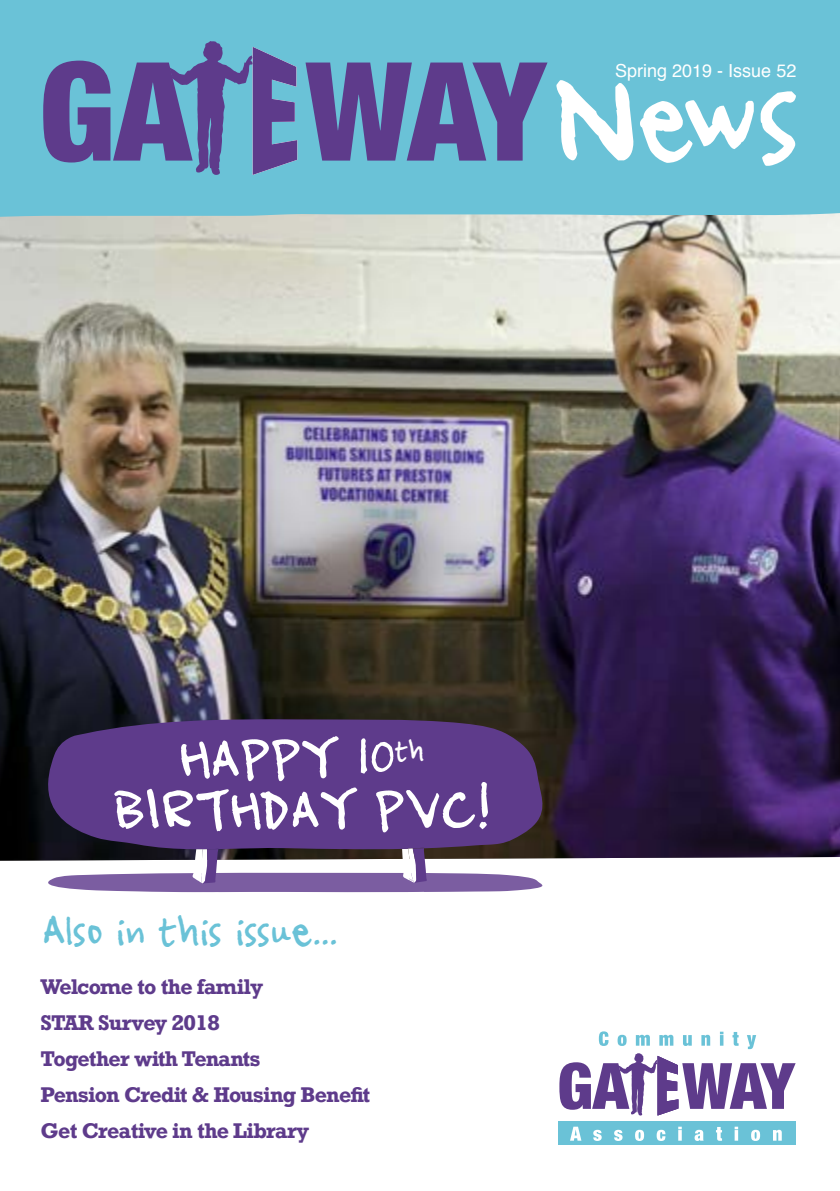
<style>
.page{position:relative;width:840px;height:1191px;background:#fff}
.page>*{position:absolute;margin:0;border:0;box-sizing:border-box;transform-origin:0 0}
.t1{font:58.8px/51.2px "Ampersand";color:#fff;text-align:center}
.t2{font:46px "Ampersand";color:#6ac2d7}
.t3{font:700 20px/36px "Rockwell";letter-spacing:-.03em;color:#5e3b8b}
.t4{font:18px "Helvetica";color:#fff}
</style>
<div class="page">
<img style="left:0;top:218px;width:839px;height:642px">
<div style="left:558px;top:1121px;width:237px;height:24px;background:#6ac2d7"></div>
<svg style="left:570px;top:1126px;width:11px;height:14px"></svg>
<svg style="left:593px;top:1129px;width:8px;height:12px"></svg>
<svg style="left:614px;top:1129px;width:8px;height:12px"></svg>
<svg style="left:635px;top:1129px;width:8px;height:12px"></svg>
<svg style="left:656px;top:1129px;width:9px;height:12px"></svg>
<svg style="left:678px;top:1130px;width:3px;height:10px"></svg>
<svg style="left:694px;top:1129px;width:9px;height:12px"></svg>
<svg style="left:716px;top:1127px;width:5px;height:13px"></svg>
<svg style="left:734px;top:1126px;width:3px;height:14px"></svg>
<svg style="left:751px;top:1129px;width:8px;height:12px"></svg>
<svg style="left:773px;top:1129px;width:8px;height:11px"></svg>
<svg style="left:559px;top:1031px;width:236px;height:84px"></svg>
<svg style="left:38px;top:718px;width:508px;height:129px;background:#56377d"></svg>
<svg style="left:38px;top:847px;width:508px;height:45px"></svg>
<div style="left:0;top:0;width:839px;height:218px;background:#6ac2d7"></div>
<svg style="left:305px;top:63px;width:242px;height:98px;background:#626aa5"></svg>
<svg style="left:43px;top:41px;width:254px;height:134px;background:#647db0"></svg>
<svg style="left:556px;top:80px;width:77px;height:80px"></svg>
<svg style="left:639px;top:100px;width:114px;height:63px"></svg>
<svg style="left:760px;top:91px;width:35px;height:75px"></svg>
<p class="t4" style="left:614px;top:57px;width:183px">Spring 2019 - Issue 52</p>
<h1 class="t1" style="left:113px;top:735px;width:378px">HAPPY 10<sup>th<br></sup>BIRTHDAY PVC!</h1>
<h2 class="t2" style="left:43px;top:907px;width:296px">Also in this issue...</h2>
<p class="t3" style="left:41px;top:968px;width:331px">Welcome to the family<br>STAR Survey 2018<br>Together with Tenants<br>Pension Credit &amp; Housing Benefit<br>Get Creative in the Library</p>
</div>
